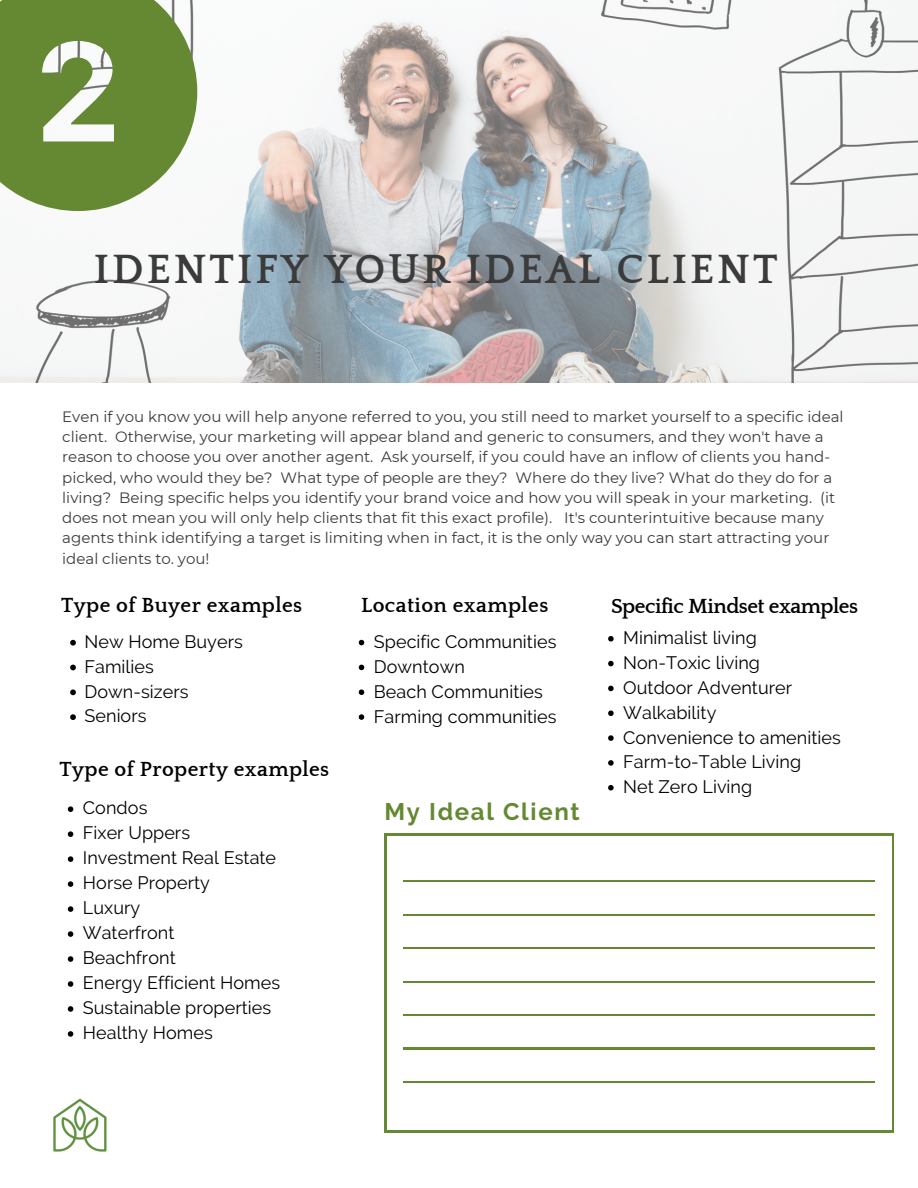
<style>
.page{position:relative;width:918px;height:1188px;background:#fff}
.page>*{position:absolute;margin:0;border:0;box-sizing:border-box;transform-origin:0 0}
.t1{font:700 42px "Quattrocento";letter-spacing:.07em;color:#3b3b3b}
.t2{font:700 24px "Raleway";letter-spacing:.07em;color:#658932}
.t3{font:700 21px "Quattrocento";letter-spacing:.02em;color:#000}
.t4{font:700 21px "Quattrocento";letter-spacing:-.02em;color:#000}
.t5{font:18px "Raleway";letter-spacing:.005em;color:#000}
.t6{font:15px/20.2px "Montserrat";color:#3b3b3b}
</style>
<div class="page">
<img style="left:0;top:0;width:918px;height:382px">
<img style="left:53px;top:1098px;width:54px;height:54px">
<svg style="left:0;top:0;width:197px;height:211px"></svg>
<svg style="left:70px;top:640px;width:6px;height:6px"></svg>
<svg style="left:70px;top:665px;width:6px;height:5px"></svg>
<svg style="left:70px;top:689px;width:6px;height:6px"></svg>
<svg style="left:70px;top:714px;width:6px;height:6px"></svg>
<svg style="left:359px;top:640px;width:5px;height:5px"></svg>
<svg style="left:359px;top:665px;width:5px;height:5px"></svg>
<svg style="left:359px;top:689px;width:5px;height:6px"></svg>
<svg style="left:359px;top:714px;width:5px;height:6px"></svg>
<svg style="left:68px;top:806px;width:5px;height:6px"></svg>
<svg style="left:68px;top:831px;width:5px;height:6px"></svg>
<svg style="left:68px;top:856px;width:5px;height:6px"></svg>
<svg style="left:68px;top:881px;width:5px;height:6px"></svg>
<svg style="left:68px;top:906px;width:5px;height:6px"></svg>
<svg style="left:68px;top:931px;width:5px;height:6px"></svg>
<svg style="left:68px;top:956px;width:5px;height:6px"></svg>
<svg style="left:68px;top:981px;width:5px;height:6px"></svg>
<svg style="left:68px;top:1006px;width:5px;height:6px"></svg>
<svg style="left:68px;top:1031px;width:5px;height:6px"></svg>
<div style="left:385px;top:833px;width:509px;height:299px;background:#658932"></div>
<div style="left:387px;top:836px;width:505px;height:294px;background:#fff"></div>
<div style="left:403px;top:914px;width:472px;height:8px;background:#658932"></div>
<div style="left:403px;top:916px;width:472px;height:8px;background:#fff"></div>
<svg style="left:403px;top:1014px;width:472px;height:2px"></svg>
<div style="left:403px;top:981px;width:472px;height:8px;background:#658932"></div>
<div style="left:403px;top:983px;width:472px;height:8px;background:#fff"></div>
<div style="left:403px;top:1048px;width:472px;height:8px;background:#658932"></div>
<div style="left:403px;top:1050px;width:472px;height:8px;background:#fff"></div>
<svg style="left:403px;top:1081px;width:472px;height:2px"></svg>
<svg style="left:608px;top:636px;width:6px;height:6px"></svg>
<svg style="left:608px;top:661px;width:6px;height:5px"></svg>
<svg style="left:608px;top:686px;width:6px;height:5px"></svg>
<svg style="left:608px;top:711px;width:6px;height:5px"></svg>
<svg style="left:608px;top:735px;width:6px;height:6px"></svg>
<svg style="left:608px;top:760px;width:6px;height:6px"></svg>
<svg style="left:608px;top:785px;width:6px;height:6px"></svg>
<p class="t1" style="left:94px;top:248px;width:685px">IDENTIFY YOUR IDEAL CLIENT</p>
<p class="t6" style="left:62px;top:406px;width:783px">Even if you know you will help anyone referred to you, you still need to market yourself to a specific ideal client. Otherwise, your marketing will appear bland and generic to consumers, and they won't have a reason to choose you over another agent. Ask yourself, if you could have an inflow of clients you hand&shy;picked, who would they be? What type of people are they? Where do they live? What do they do for a living? Being specific helps you identify your brand voice and how you will speak in your marketing. (it does not mean you will only help clients that fit this exact profile). It's counterintuitive because many agents think identifying a target is limiting when in fact, it is the only way you can start attracting your ideal clients to. you!</p>
<p class="t3" style="left:61px;top:594px;width:243px">Type of Buyer examples</p>
<p class="t5" style="left:84px;top:631px;width:160px">New Home Buyers</p>
<p class="t5" style="left:84px;top:656px;width:71px">Families</p>
<p class="t5" style="left:84px;top:681px;width:106px">Down-sizers</p>
<p class="t5" style="left:84px;top:705px;width:64px">Seniors</p>
<p class="t3" style="left:59px;top:758px;width:271px">Type of Property examples</p>
<p class="t5" style="left:83px;top:797px;width:66px">Condos</p>
<p class="t5" style="left:83px;top:822px;width:109px">Fixer Uppers</p>
<p class="t5" style="left:83px;top:847px;width:195px">Investment Real Estate</p>
<p class="t5" style="left:83px;top:872px;width:129px">Horse Property</p>
<p class="t5" style="left:83px;top:897px;width:59px">Luxury</p>
<p class="t5" style="left:83px;top:922px;width:93px">Waterfront</p>
<p class="t5" style="left:83px;top:947px;width:94px">Beachfront</p>
<p class="t5" style="left:83px;top:972px;width:199px">Energy Efficient Homes</p>
<p class="t5" style="left:83px;top:997px;width:190px">Sustainable properties</p>
<p class="t5" style="left:83px;top:1022px;width:132px">Healthy Homes</p>
<p class="t3" style="left:361px;top:594px;width:189px">Location examples</p>
<p class="t5" style="left:374px;top:631px;width:184px">Specific Communities</p>
<p class="t5" style="left:374px;top:656px;width:93px">Downtown</p>
<p class="t5" style="left:374px;top:681px;width:170px">Beach Communities</p>
<p class="t5" style="left:374px;top:706px;width:184px">Farming communities</p>
<p class="t2" style="left:384px;top:797px;width:197px">My Ideal Client</p>
<p class="t4" style="left:611px;top:595px;width:249px">Specific Mindset examples</p>
<p class="t5" style="left:623px;top:627px;width:135px">Minimalist living</p>
<p class="t5" style="left:623px;top:652px;width:138px">Non-Toxic living</p>
<p class="t5" style="left:623px;top:677px;width:170px">Outdoor Adventurer</p>
<p class="t5" style="left:623px;top:702px;width:95px">Walkability</p>
<p class="t5" style="left:623px;top:727px;width:219px">Convenience to amenities</p>
<p class="t5" style="left:623px;top:752px;width:180px">Farm-to-Table Living</p>
<p class="t5" style="left:623px;top:776px;width:131px">Net Zero Living</p>
</div>
